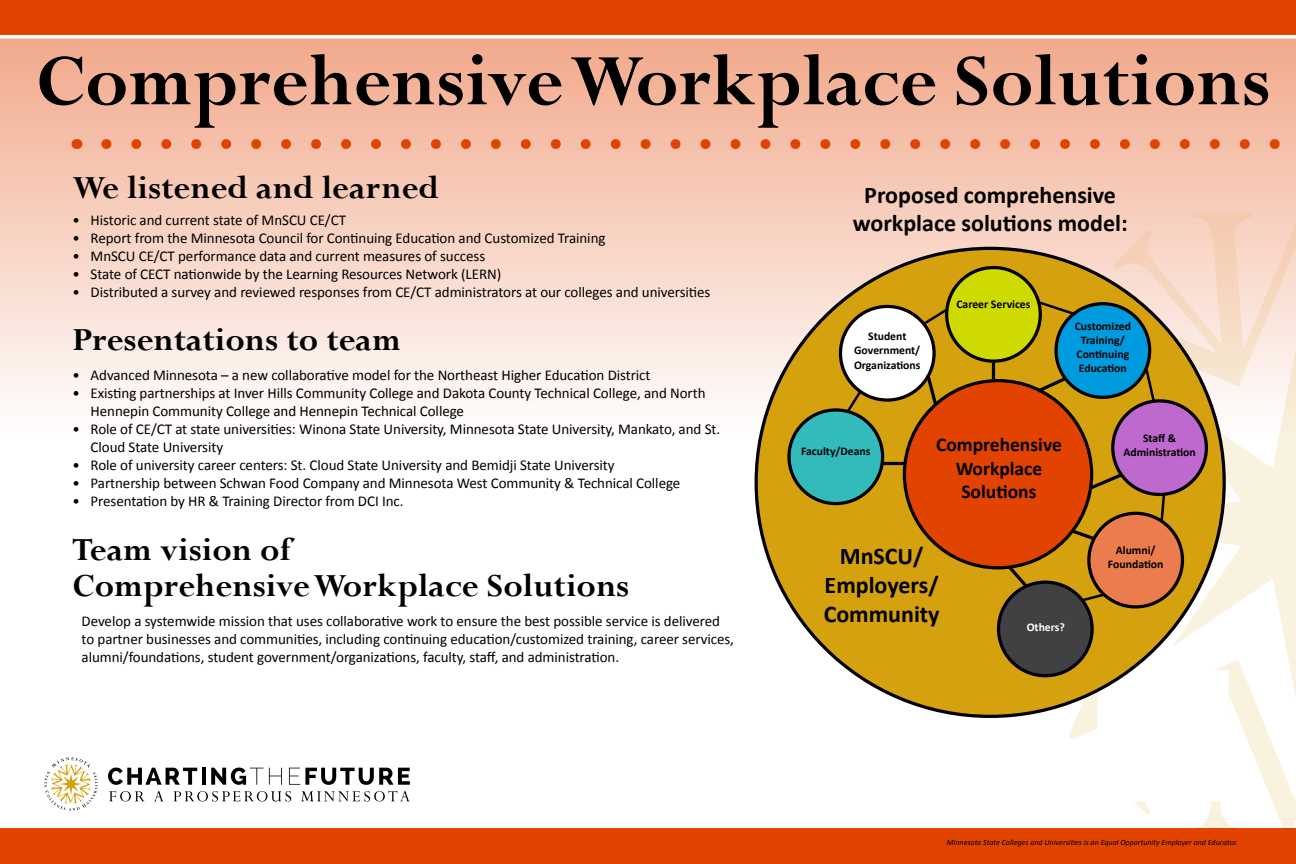
<style>
.page{position:relative;width:1296px;height:864px;background:#fff}
.page>*{position:absolute;margin:0;border:0;box-sizing:border-box;transform-origin:0 0}
.t1{font:700 80px "Perpetua";color:#000}
.t2{font:700 36px/36px "Perpetua";color:#000}
.t3{font:700 24px/28.8px "Calibri";color:#000;text-align:center}
.t4{font:700 19.5px/23.4px "Calibri";color:#000;text-align:center}
.t5{font:15px/18px "Calibri";letter-spacing:-.005em;color:#000}
.t6{font:700 11.7px/14.1px "Calibri";color:#000;text-align:center}
.t7{font:700 11.7px "Calibri";color:#fff}
.t8{font:italic 8px "Calibri";color:#000}
</style>
<div class="page">
<svg style="left:1006px;top:437px;width:290px;height:391px"></svg>
<div style="left:0;top:0;width:1296px;height:437px;background:linear-gradient(to bottom,#f1a17f,#fdfdfc)"></div>
<svg style="left:0;top:0;width:1296px;height:40px;background:#e5571c"></svg>
<svg style="left:44px;top:757px;width:54px;height:54px"></svg>
<svg style="left:109px;top:791px;width:35px;height:11px"></svg>
<svg style="left:154px;top:791px;width:9px;height:10px"></svg>
<svg style="left:174px;top:791px;width:117px;height:11px"></svg>
<svg style="left:301px;top:791px;width:109px;height:11px"></svg>
<svg style="left:108px;top:768px;width:89px;height:17px"></svg>
<hr style="left:202px;top:768px;width:4px;height:17px;background:#000">
<svg style="left:211px;top:768px;width:71px;height:17px"></svg>
<svg style="left:289px;top:768px;width:121px;height:17px"></svg>
<div style="left:0;top:828px;width:1296px;height:36px;background:#e24301"></div>
<svg style="left:1095px;top:667px;width:136px;height:137px"></svg>
<svg style="left:106px;top:139px;width:1190px;height:10px;background:#f0a07f"></svg>
<div style="left:756px;top:248px;width:468px;height:468px;background:#d5a10f;border-radius:50%"></div>
<div style="left:904px;top:381px;width:188px;height:187px;background:#e24301;border-radius:50%"></div>
<div style="left:1113px;top:401px;width:93px;height:93px;background:#be69cd;border-radius:50%"></div>
<div style="left:1111px;top:399px;width:97px;height:97px;border:3px solid #000;border-radius:50%"></div>
<div style="left:1089px;top:513px;width:93px;height:94px;background:#eb7c4d;border-radius:50%"></div>
<div style="left:1087px;top:512px;width:97px;height:97px;border:3px solid #000;border-radius:50%"></div>
<div style="left:1056px;top:304px;width:94px;height:93px;background:#009bde;border-radius:50%"></div>
<div style="left:1054px;top:302px;width:97px;height:97px;border:3px solid #000;border-radius:50%"></div>
<div style="left:947px;top:268px;width:93px;height:93px;background:#cfdb00;border-radius:50%"></div>
<div style="left:945px;top:266px;width:97px;height:97px;border:3px solid #000;border-radius:50%"></div>
<div style="left:840px;top:306px;width:94px;height:94px;background:#fff;border-radius:50%"></div>
<div style="left:839px;top:305px;width:97px;height:97px;border:3px solid #000;border-radius:50%"></div>
<div style="left:789px;top:410px;width:94px;height:94px;background:#3bb;border-radius:50%"></div>
<div style="left:787px;top:408px;width:97px;height:97px;border:3px solid #000;border-radius:50%"></div>
<hr style="left:882px;top:462px;width:24px;height:3px;background:#000">
<hr style="left:992px;top:363px;width:3px;height:16px;background:#000">
<svg style="left:1034px;top:375px;width:35px;height:20px"></svg>
<svg style="left:1088px;top:471px;width:38px;height:21px"></svg>
<svg style="left:1068px;top:527px;width:29px;height:16px"></svg>
<svg style="left:924px;top:371px;width:16px;height:38px"></svg>
<div style="left:999px;top:582px;width:93px;height:94px;background:#414042;border-radius:50%"></div>
<div style="left:997px;top:581px;width:97px;height:96px;border:3px solid #000;border-radius:50%"></div>
<svg style="left:1005px;top:562px;width:25px;height:28px"></svg>
<svg style="left:845px;top:389px;width:18px;height:25px"></svg>
<svg style="left:1036px;top:299px;width:43px;height:19px"></svg>
<svg style="left:1143px;top:366px;width:14px;height:39px"></svg>
<svg style="left:1159px;top:491px;width:8px;height:34px"></svg>
<svg style="left:1080px;top:591px;width:27px;height:12px"></svg>
<svg style="left:920px;top:307px;width:29px;height:20px"></svg>
<h1 class="t1" style="left:36px;top:31px;width:1236px">Comprehensive Workplace Solutions</h1>
<h2 class="t2" style="left:73px;top:169px;width:368px">We listened and learned</h2>
<p class="t5" style="left:73px;top:211px;width:275px">• Historic and current state of MnSCU CE/CT</p>
<p class="t5" style="left:73px;top:229px;width:534px">• Report from the Minnesota Council for Continuing Education and Customized Training</p>
<p class="t5" style="left:73px;top:247px;width:414px">• MnSCU CE/CT performance data and current measures of success</p>
<p class="t5" style="left:73px;top:265px;width:430px">• State of CECT nationwide by the Learning Resources Network (LERN)</p>
<p class="t5" style="left:73px;top:283px;width:639px">• Distributed a survey and reviewed responses from CE/CT administrators at our colleges and universities</p>
<h2 class="t2" style="left:73px;top:321px;width:330px">Presentations to team</h2>
<p class="t5" style="left:73px;top:366px;width:579px">• Advanced Minnesota – a new collaborative model for the Northeast Higher Education District</p>
<p class="t5" style="left:91px;top:384px;width:616px;text-indent:-18px">• Existing partnerships at Inver Hills Community College and Dakota County Technical College, and North<br>Hennepin Community College and Hennepin Technical College</p>
<p class="t5" style="left:91px;top:420px;width:631px;text-indent:-18px">• Role of CE/CT at state universities: Winona State University, Minnesota State University, Mankato, and St.<br>Cloud State University</p>
<p class="t5" style="left:73px;top:456px;width:543px">• Role of university career centers: St. Cloud State University and Bemidji State University</p>
<p class="t5" style="left:73px;top:474px;width:609px">• Partnership between Schwan Food Company and Minnesota West Community &amp; Technical College</p>
<p class="t5" style="left:73px;top:492px;width:332px">• Presentation by HR &amp; Training Director from DCI Inc.</p>
<h2 class="t2" style="left:73px;top:531px;width:558px">Team vision of<br>Comprehensive Workplace Solutions</h2>
<p class="t5" style="left:82px;top:612px;width:654px">Develop a systemwide mission that uses collaborative work to ensure the best possible service is delivered to partner businesses and communities, including continuing education/customized training, career services, alumni/foundations, student government/organizations, faculty, staff, and administration.</p>
<h3 class="t3" style="left:853px;top:180px;width:276px">Proposed comprehensive workplace solutions model:</h3>
<p class="t6" style="left:854px;top:330px;width:68px">Student<br>Government/<br>Organizations</p>
<p class="t6" style="left:956px;top:297px;width:76px">Career Services</p>
<p class="t6" style="left:1075px;top:319px;width:58px">Customized<br>Training/<br>Continuing<br>Education</p>
<p class="t6" style="left:801px;top:444px;width:71px">Faculty/Deans</p>
<h3 class="t4" style="left:936px;top:433px;width:127px">Comprehensive<br>Workplace<br>Solutions</h3>
<h3 class="t3" style="left:824px;top:542px;width:118px">MnSCU/<br>Employers/<br>Community</h3>
<p class="t7" style="left:1027px;top:619px;width:40px">Others?</p>
<p class="t6" style="left:1123px;top:431px;width:74px">Staff &amp;<br>Administration</p>
<p class="t6" style="left:1108px;top:543px;width:57px">Alumni/<br>Foundation</p>
<p class="t8" style="left:947px;top:837px;width:293px">Minnesota State Colleges and Universities is an Equal Opportunity Employer and Educator.</p>
</div>
